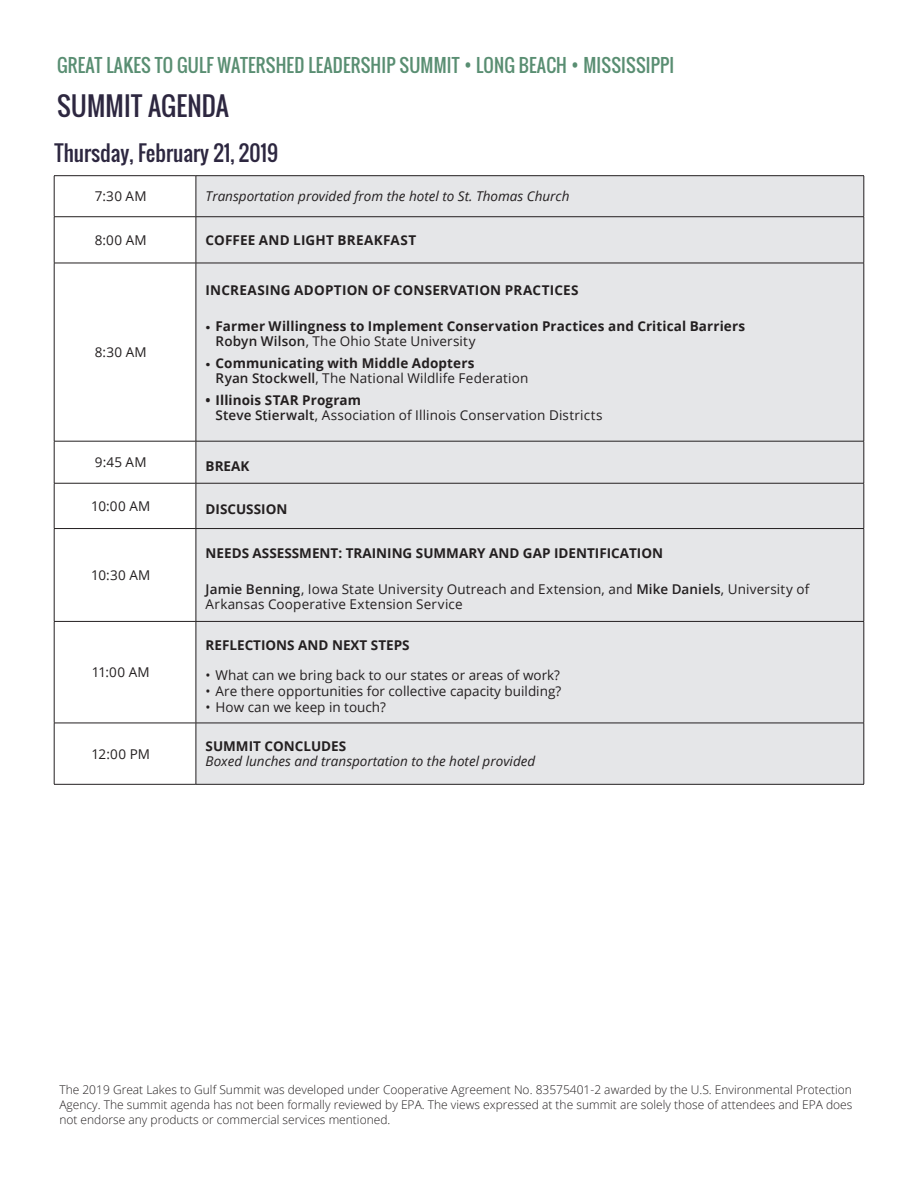
<style>
.page{position:relative;width:918px;height:1188px;background:#fff}
.page>*{position:absolute;margin:0;border:0;box-sizing:border-box;transform-origin:0 0}
.t1{font:25.5px "Oswald";letter-spacing:.01em;color:#2d2740}
.t2{font:21px "Oswald";color:#2d2740}
.t3{font:18px "Oswald";letter-spacing:.01em;color:#598e72}
.bullets{font:13.5px/15px "Open Sans";letter-spacing:.005em;color:#231f20}
.bullets-2{font:700 13.5px/15px "Open Sans";letter-spacing:.005em;color:#231f20}
.bullets-3{font:italic 13.5px/15px "Open Sans";color:#231f20}
.bullets-4{font:300 12px/15px "Open Sans";color:#231f20;text-align:justify}
.s1{font-family:"Adobe Caslon Pro";font-weight:400;font-size:15px}
.s2{font-weight:600}
.s3{font-weight:400}
.s4{font-weight:700}
.s5{font-weight:700;font-style:normal}
</style>
<div class="page">
<svg style="left:55px;top:176px;width:141px;height:608px"></svg>
<div style="left:197px;top:176px;width:667px;height:608px;background:#e5e6e8"></div>
<hr style="left:54px;top:175px;width:142px;height:1px;background:#231f20">
<hr style="left:54px;top:176px;width:1px;height:41px;background:#231f20">
<hr style="left:196px;top:175px;width:668px;height:1px;background:#231f20">
<hr style="left:196px;top:176px;width:1px;height:41px;background:#231f20">
<hr style="left:864px;top:176px;width:1px;height:41px;background:#231f20">
<hr style="left:54px;top:216px;width:142px;height:1px;background:#231f20">
<hr style="left:54px;top:217px;width:1px;height:46px;background:#231f20">
<hr style="left:196px;top:216px;width:668px;height:1px;background:#231f20">
<hr style="left:196px;top:217px;width:1px;height:46px;background:#231f20">
<hr style="left:864px;top:217px;width:1px;height:46px;background:#231f20">
<hr style="left:54px;top:263px;width:142px;height:1px;background:#231f20">
<hr style="left:54px;top:263px;width:1px;height:178px;background:#231f20">
<hr style="left:196px;top:263px;width:668px;height:1px;background:#231f20">
<hr style="left:196px;top:263px;width:1px;height:178px;background:#231f20">
<hr style="left:864px;top:263px;width:1px;height:178px;background:#231f20">
<hr style="left:54px;top:441px;width:142px;height:1px;background:#231f20">
<hr style="left:54px;top:441px;width:1px;height:42px;background:#231f20">
<hr style="left:196px;top:441px;width:668px;height:1px;background:#231f20">
<hr style="left:196px;top:441px;width:1px;height:42px;background:#231f20">
<hr style="left:864px;top:441px;width:1px;height:42px;background:#231f20">
<hr style="left:54px;top:483px;width:142px;height:1px;background:#231f20">
<hr style="left:54px;top:483px;width:1px;height:45px;background:#231f20">
<hr style="left:196px;top:483px;width:668px;height:1px;background:#231f20">
<hr style="left:196px;top:483px;width:1px;height:45px;background:#231f20">
<hr style="left:864px;top:483px;width:1px;height:45px;background:#231f20">
<hr style="left:54px;top:528px;width:142px;height:1px;background:#231f20">
<hr style="left:54px;top:529px;width:1px;height:92px;background:#231f20">
<hr style="left:196px;top:528px;width:668px;height:1px;background:#231f20">
<hr style="left:196px;top:529px;width:1px;height:92px;background:#231f20">
<hr style="left:864px;top:529px;width:1px;height:92px;background:#231f20">
<hr style="left:54px;top:621px;width:142px;height:1px;background:#231f20">
<hr style="left:54px;top:622px;width:1px;height:101px;background:#231f20">
<hr style="left:196px;top:621px;width:668px;height:1px;background:#231f20">
<hr style="left:196px;top:622px;width:1px;height:101px;background:#231f20">
<hr style="left:864px;top:622px;width:1px;height:101px;background:#231f20">
<hr style="left:54px;top:723px;width:142px;height:1px;background:#231f20">
<hr style="left:54px;top:723px;width:1px;height:61px;background:#231f20">
<hr style="left:196px;top:723px;width:668px;height:1px;background:#231f20">
<hr style="left:196px;top:723px;width:1px;height:61px;background:#231f20">
<hr style="left:864px;top:723px;width:1px;height:61px;background:#231f20">
<hr style="left:54px;top:784px;width:142px;height:1px;background:#231f20">
<hr style="left:196px;top:784px;width:668px;height:1px;background:#231f20">
<p class="t3" style="left:57px;top:52px;width:619px">GREAT LAKES TO GULF WATERSHED LEADERSHIP SUMMIT • LONG BEACH • MISSISSIPPI</p>
<p class="t1" style="left:57px;top:87px;width:173px">SUMMIT AGENDA</p>
<p class="t2" style="left:55px;top:137px;width:225px">Thursday, February 21, 2019</p>
<p class="bullets" style="left:95px;top:189px;width:53px">7:30 AM</p>
<p class="bullets-3" style="left:206px;top:189px;width:365px">Transportation provided from the hotel to St. Thomas Church</p>
<p class="bullets" style="left:95px;top:232px;width:54px">8:00 AM</p>
<p class="bullets-2" style="left:206px;top:232px;width:212px">COFFEE AND LIGHT BREAKFAST</p>
<p class="bullets" style="left:95px;top:344px;width:53px">8:30 AM</p>
<p class="bullets-2" style="left:206px;top:282px;width:374px">INCREASING ADOPTION OF CONSERVATION PRACTICES</p>
<p class="bullets-2" style="left:216px;top:319px;width:531px;text-indent:-10px"><span class="s1">•</span> Farmer Willingness to Implement Conservation Practices and Critical Barriers<br><span class="s2">Robyn Wilson</span><span class="s3">, The Ohio State University</span></p>
<p class="bullets-2" style="left:216px;top:355px;width:314px;text-indent:-10px"><span class="s1">•</span> Communicating with Middle Adopters<br><span class="s2">Ryan Stockwell</span><span class="s3">, The National Wildlife Federation</span></p>
<p class="bullets" style="left:216px;top:392px;width:388px;text-indent:-10px"><span class="s4">• Illinois STAR Program<br></span><span class="s2">Steve Stierwalt</span>, Association of Illinois Conservation Districts</p>
<p class="bullets" style="left:95px;top:455px;width:53px">9:45 AM</p>
<p class="bullets-2" style="left:206px;top:458px;width:45px">BREAK</p>
<p class="bullets" style="left:91px;top:498px;width:61px">10:00 AM</p>
<p class="bullets-2" style="left:206px;top:502px;width:83px">DISCUSSION</p>
<p class="bullets" style="left:91px;top:567px;width:61px">10:30 AM</p>
<p class="bullets" style="left:92px;top:665px;width:59px">11:00 AM</p>
<p class="bullets-2" style="left:206px;top:545px;width:459px">NEEDS ASSESSMENT: TRAINING SUMMARY AND GAP IDENTIFICATION</p>
<p class="bullets" style="left:206px;top:582px;width:605px"><span class="s2">Jamie Benning</span>, Iowa State University Outreach and Extension, and <span class="s2">Mike Daniels</span>, University of<br>Arkansas Cooperative Extension Service</p>
<p class="bullets-2" style="left:206px;top:637px;width:206px">REFLECTIONS AND NEXT STEPS</p>
<p class="bullets" style="left:206px;top:668px;width:356px">• What can we bring back to our states or areas of work?</p>
<p class="bullets" style="left:206px;top:683px;width:357px">• Are there opportunities for collective capacity building?</p>
<p class="bullets" style="left:206px;top:699px;width:182px">• How can we keep in touch?</p>
<p class="bullets" style="left:92px;top:746px;width:60px">12:00 PM</p>
<p class="bullets-3" style="left:206px;top:739px;width:331px"><span class="s5">SUMMIT CONCLUDES<br></span>Boxed lunches and transportation to the hotel provided</p>
<p class="bullets-4" style="left:59px;top:1081px;width:795px">The 2019 Great Lakes to Gulf Summit was developed under Cooperative Agreement No. 83575401-2 awarded by the U.S. Environmental Protection Agency. The summit agenda has not been formally reviewed by EPA. The views expressed at the summit are solely those of attendees and EPA does not endorse any products or commercial services mentioned.</p>
</div>
